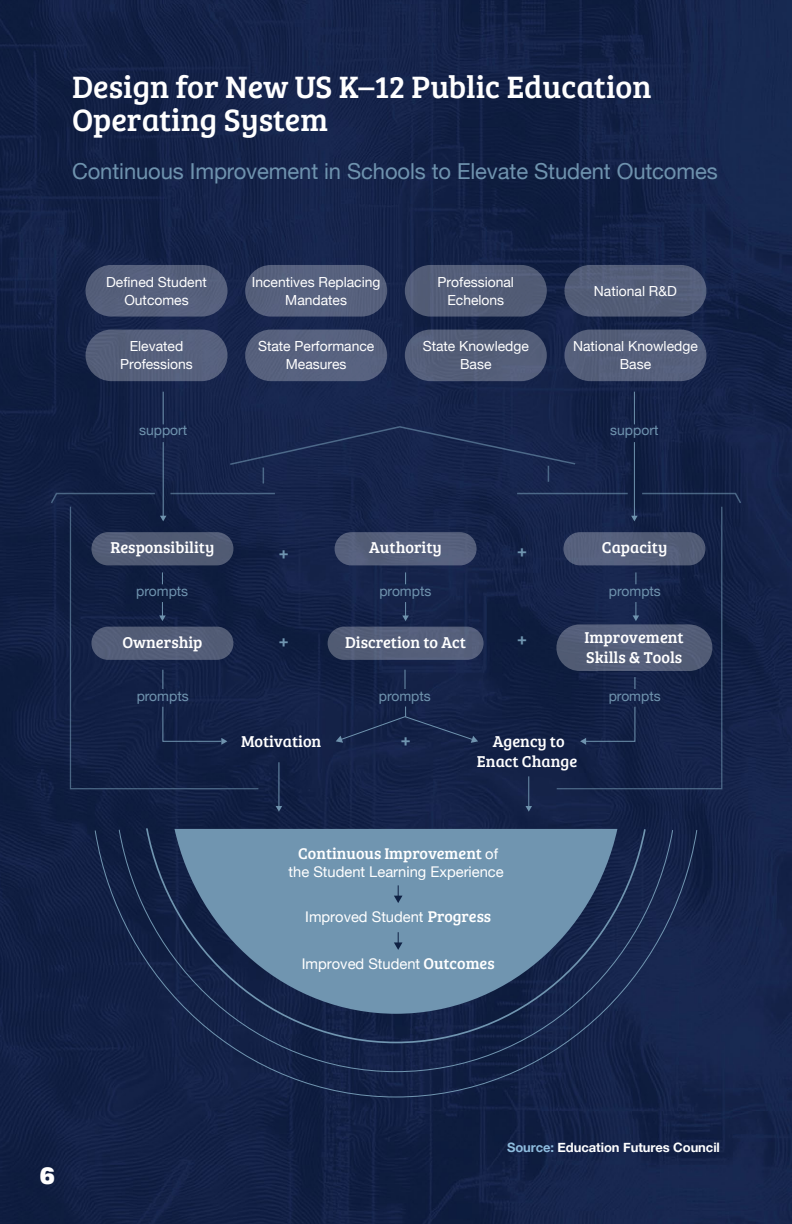
<style>
.page{position:relative;width:792px;height:1224px;background:#fff}
.page>*{position:absolute;margin:0;border:0;box-sizing:border-box;transform-origin:0 0}
.t1{font:32px/34px "Bree Serif";color:#fff}
.t2{font:900 24px "Normalidad Compact";color:#fff}
.t3{font:22px "Helvetica Neue";letter-spacing:-.005em;color:#6f93ae}
.t4{font:16.2px/19.6px "Bree Serif";color:#fff}
.t5{font:500 16.2px "Normalidad Compact";color:#7095b0}
.t6{font:16px "Bree Serif";color:#fff}
.t7{font:14.8px "Helvetica Neue";color:#fff}
.t8{font:13.8px/17.8px "Helvetica Neue";color:#fff;text-align:center}
.t9{font:13.8px "Helvetica Neue";color:#6f93ae}
.t10{font:700 13px "Helvetica Neue";letter-spacing:-.005em;color:#fff}
.s1{font-family:"Helvetica Neue";font-size:14.8px}
.s2{font-family:"Bree Serif";font-size:16px}
.s3{color:#8ebcde}
</style>
<div class="page">
<img style="left:0;top:0;width:792px;height:1224px">
<div style="left:69px;top:505px;width:191px;height:284px;background:#111f44"></div>
<svg style="left:555px;top:505px;width:168px;height:284px"></svg>
<svg style="left:51px;top:492px;width:105px;height:13px"></svg>
<hr style="left:170px;top:493px;width:105px;height:1px;background:#6f93ae">
<svg style="left:641px;top:492px;width:100px;height:13px"></svg>
<hr style="left:517px;top:493px;width:111px;height:1px;background:#7095b0">
<hr style="left:163px;top:392px;width:1px;height:32px;background:#6f93ae">
<hr style="left:634px;top:392px;width:1px;height:32px;background:#6f93ae">
<svg style="left:405px;top:670px;width:1px;height:19px"></svg>
<svg style="left:163px;top:670px;width:1px;height:19px"></svg>
<svg style="left:635px;top:677px;width:1px;height:12px"></svg>
<svg style="left:636px;top:572px;width:1px;height:12px"></svg>
<svg style="left:405px;top:572px;width:1px;height:12px"></svg>
<hr style="left:528px;top:776px;width:1px;height:31px;background:#6f93ae">
<hr style="left:279px;top:762px;width:1px;height:45px;background:#6f93ae">
<svg style="left:162px;top:572px;width:1px;height:12px"></svg>
<div style="left:86px;top:265px;width:142px;height:52px;background:#56607c;border-radius:26px"></div>
<div style="left:86px;top:330px;width:142px;height:51px;background:#56607c;border-radius:26px"></div>
<div style="left:245px;top:265px;width:142px;height:52px;background:#57627e;border-radius:26px"></div>
<div style="left:245px;top:330px;width:142px;height:51px;background:#57627f;border-radius:26px"></div>
<div style="left:405px;top:265px;width:142px;height:52px;background:#535d77;border-radius:26px"></div>
<div style="left:405px;top:330px;width:142px;height:51px;background:#545e79;border-radius:26px"></div>
<div style="left:564px;top:265px;width:142px;height:52px;background:#535e78;border-radius:26px"></div>
<div style="left:564px;top:330px;width:142px;height:51px;background:#555f7b;border-radius:26px"></div>
<div style="left:230px;top:426px;width:345px;height:58px;background:#17254c"></div>
<div style="left:91px;top:532px;width:142px;height:33px;background:#515b75;border-radius:17px"></div>
<div style="left:335px;top:532px;width:142px;height:33px;background:#56607d;border-radius:17px"></div>
<div style="left:563px;top:532px;width:142px;height:33px;background:#56607b;border-radius:17px"></div>
<hr style="left:634px;top:442px;width:1px;height:78px;background:#6f93ae">
<svg style="left:631px;top:516px;width:7px;height:5px"></svg>
<hr style="left:163px;top:442px;width:1px;height:78px;background:#6f93ae">
<svg style="left:160px;top:516px;width:6px;height:5px"></svg>
<svg style="left:159px;top:602px;width:7px;height:19px"></svg>
<svg style="left:402px;top:602px;width:7px;height:19px"></svg>
<svg style="left:633px;top:602px;width:6px;height:19px"></svg>
<div style="left:91px;top:627px;width:142px;height:33px;background:#535d78;border-radius:17px"></div>
<div style="left:328px;top:627px;width:156px;height:33px;background:#555f7a;border-radius:17px"></div>
<div style="left:556px;top:624px;width:156px;height:47px;background:#545e79;border-radius:23px"></div>
<svg style="left:336px;top:706px;width:142px;height:37px"></svg>
<svg style="left:162px;top:706px;width:65px;height:39px"></svg>
<svg style="left:580px;top:706px;width:56px;height:39px"></svg>
<svg style="left:94px;top:829px;width:604px;height:269px"></svg>
<svg style="left:174px;top:829px;width:443px;height:185px;fill:#7095b0"></svg>
<svg style="left:394px;top:885px;width:8px;height:18px"></svg>
<svg style="left:394px;top:932px;width:8px;height:18px"></svg>
<svg style="left:276px;top:806px;width:6px;height:6px"></svg>
<svg style="left:526px;top:806px;width:6px;height:6px"></svg>
<h2 class="t1" style="left:72px;top:68px;width:581px">Design for New US K–12 Public Education<br>Operating System</h2>
<p class="t3" style="left:72px;top:156px;width:647px">Continuous Improvement in Schools to Elevate Student Outcomes</p>
<p class="t8" style="left:106px;top:274px;width:102px">Defined Student<br>Outcomes</p>
<p class="t8" style="left:438px;top:274px;width:78px">Professional<br>Echelons</p>
<p class="t8" style="left:594px;top:283px;width:85px">National R&amp;D</p>
<p class="t8" style="left:258px;top:338px;width:118px">State Performance<br>Measures</p>
<p class="t8" style="left:252px;top:274px;width:130px">Incentives Replacing<br>Mandates</p>
<p class="t8" style="left:120px;top:338px;width:74px">Elevated<br>Professions</p>
<p class="t8" style="left:423px;top:338px;width:108px">State Knowledge<br>Base</p>
<p class="t8" style="left:573px;top:338px;width:126px">National Knowledge<br>Base</p>
<p class="t9" style="left:139px;top:420px;width:50px">support</p>
<p class="t9" style="left:610px;top:420px;width:50px">support</p>
<p class="t4" style="left:110px;top:537px;width:106px">Responsibility</p>
<p class="t5" style="left:279px;top:542px;width:11px">+</p>
<p class="t5" style="left:517px;top:541px;width:11px">+</p>
<p class="t4" style="left:369px;top:537px;width:74px">Authority</p>
<p class="t4" style="left:602px;top:537px;width:67px">Capacity</p>
<p class="t9" style="left:136px;top:581px;width:54px">prompts</p>
<p class="t9" style="left:379px;top:581px;width:54px">prompts</p>
<p class="t9" style="left:609px;top:581px;width:54px">prompts</p>
<p class="t4" style="left:122px;top:631px;width:82px">Ownership</p>
<p class="t5" style="left:279px;top:630px;width:11px">+</p>
<p class="t4" style="left:345px;top:631px;width:122px">Discretion to Act</p>
<p class="t5" style="left:517px;top:629px;width:11px">+</p>
<p class="t4" style="left:585px;top:627px;width:101px">Improvement<br>Skills &amp; Tools</p>
<p class="t9" style="left:137px;top:686px;width:54px">prompts</p>
<p class="t9" style="left:379px;top:686px;width:54px">prompts</p>
<p class="t9" style="left:609px;top:686px;width:54px">prompts</p>
<p class="t4" style="left:241px;top:731px;width:82px">Motivation</p>
<p class="t5" style="left:401px;top:729px;width:11px">+</p>
<p class="t4" style="left:477px;top:731px;width:102px;text-align:center">Agency to<br>Enact Change</p>
<p class="t6" style="left:298px;top:842px;width:201px">Continuous Improvement <span class="s1">of</span></p>
<p class="t7" style="left:289px;top:861px;width:217px">the Student Learning Experience</p>
<p class="t7" style="left:305px;top:906px;width:187px">Improved Student <span class="s2">Progress</span></p>
<p class="t7" style="left:302px;top:953px;width:194px">Improved Student <span class="s2">Outcomes</span></p>
<h2 class="t2" style="left:39px;top:1157px;width:17px">6</h2>
<p class="t10" style="left:507px;top:1137px;width:214px"><span class="s3">Source:</span> Education Futures Council</p>
</div>
